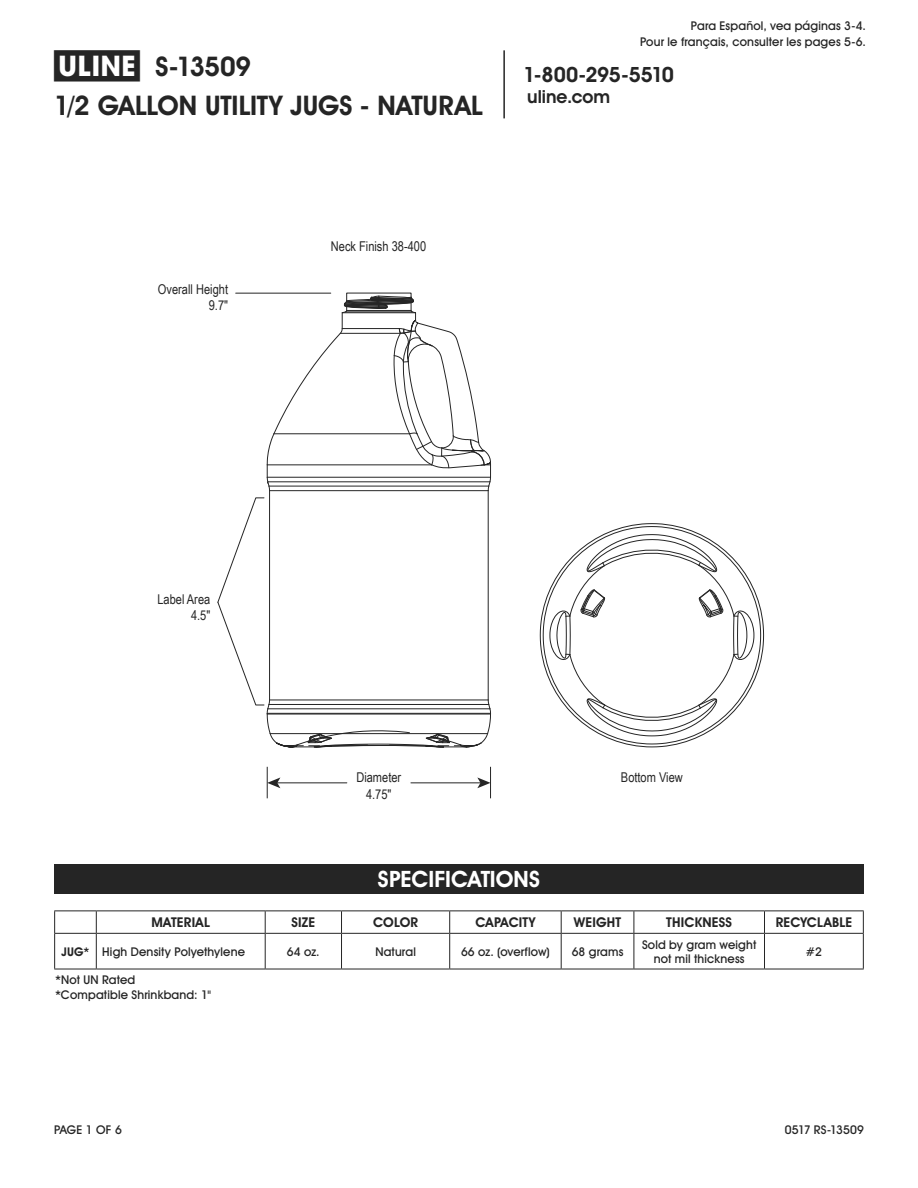
<style>
.page{position:relative;width:918px;height:1188px;background:#fff}
.page>*{position:absolute;margin:0;border:0;box-sizing:border-box;transform-origin:0 0}
.t1{font:700 27px/38.7px "Uline Two Knine";letter-spacing:-.005em;color:#252525}
.t2{font:700 22.5px "Uline Two Knine";color:#fff}
.t3{font:700 21px "Uline Two Knine";letter-spacing:-.02em;color:#252525}
.t4{font:700 18px "Uline Two Knine";color:#252525}
.t5{font:13.5px/16.2px "Arial Narrow";color:#252525;text-align:right}
.t6{font:700 13.5px "Uline Two Knine";letter-spacing:.015em;color:#252525}
.t7{font:12px/14.4px "Uline Two Knine";letter-spacing:.015em;color:#252525;text-align:center}
.s1{font-size:28.5px}
.s2{font-weight:700}
</style>
<div class="page">
<hr style="left:503px;top:50px;width:2px;height:68px;background:#252525">
<div style="left:54px;top:864px;width:810px;height:30px;background:#252525"></div>
<hr style="left:54px;top:910px;width:42px;height:1px;background:#252525">
<svg style="left:54px;top:911px;width:1px;height:22px"></svg>
<hr style="left:96px;top:910px;width:169px;height:1px;background:#252525">
<svg style="left:96px;top:911px;width:1px;height:22px"></svg>
<hr style="left:265px;top:910px;width:77px;height:1px;background:#252525">
<svg style="left:265px;top:911px;width:1px;height:22px"></svg>
<hr style="left:342px;top:910px;width:108px;height:1px;background:#252525">
<svg style="left:341px;top:911px;width:1px;height:22px"></svg>
<hr style="left:450px;top:910px;width:111px;height:1px;background:#252525">
<svg style="left:449px;top:911px;width:1px;height:22px"></svg>
<hr style="left:561px;top:910px;width:73px;height:1px;background:#252525">
<svg style="left:561px;top:911px;width:1px;height:22px"></svg>
<hr style="left:634px;top:910px;width:131px;height:1px;background:#252525">
<svg style="left:634px;top:911px;width:1px;height:22px"></svg>
<hr style="left:765px;top:910px;width:99px;height:1px;background:#252525">
<svg style="left:764px;top:911px;width:1px;height:22px"></svg>
<svg style="left:863px;top:911px;width:1px;height:22px"></svg>
<hr style="left:54px;top:934px;width:1px;height:35px;background:#252525">
<hr style="left:96px;top:934px;width:1px;height:35px;background:#252525">
<hr style="left:265px;top:934px;width:1px;height:35px;background:#252525">
<hr style="left:341px;top:934px;width:1px;height:35px;background:#252525">
<hr style="left:449px;top:934px;width:1px;height:35px;background:#252525">
<hr style="left:561px;top:934px;width:1px;height:35px;background:#252525">
<hr style="left:634px;top:934px;width:1px;height:35px;background:#252525">
<hr style="left:764px;top:934px;width:1px;height:35px;background:#252525">
<hr style="left:863px;top:934px;width:1px;height:35px;background:#252525">
<hr style="left:54px;top:969px;width:42px;height:1px;background:#252525">
<hr style="left:96px;top:969px;width:169px;height:1px;background:#252525">
<hr style="left:265px;top:969px;width:77px;height:1px;background:#252525">
<hr style="left:342px;top:969px;width:108px;height:1px;background:#252525">
<hr style="left:450px;top:969px;width:111px;height:1px;background:#252525">
<hr style="left:561px;top:969px;width:73px;height:1px;background:#252525">
<hr style="left:634px;top:969px;width:131px;height:1px;background:#252525">
<hr style="left:765px;top:969px;width:99px;height:1px;background:#252525">
<hr style="left:54px;top:933px;width:42px;height:1px;background:#252525">
<hr style="left:96px;top:933px;width:169px;height:1px;background:#252525">
<hr style="left:265px;top:933px;width:77px;height:1px;background:#252525">
<hr style="left:342px;top:933px;width:108px;height:1px;background:#252525">
<hr style="left:450px;top:933px;width:111px;height:1px;background:#252525">
<hr style="left:561px;top:933px;width:73px;height:1px;background:#252525">
<hr style="left:634px;top:933px;width:131px;height:1px;background:#252525">
<hr style="left:765px;top:933px;width:99px;height:1px;background:#252525">
<hr style="left:236px;top:293px;width:95px;height:1px;background:#252525">
<hr style="left:277px;top:782px;width:70px;height:1px;background:#252525">
<svg style="left:268px;top:777px;width:12px;height:11px"></svg>
<hr style="left:411px;top:782px;width:70px;height:1px;background:#252525">
<svg style="left:477px;top:777px;width:13px;height:11px"></svg>
<hr style="left:267px;top:767px;width:1px;height:31px;background:#252525">
<hr style="left:490px;top:767px;width:1px;height:31px;background:#252525">
<hr style="left:488px;top:491px;width:1px;height:209px;background:#252525">
<hr style="left:269px;top:491px;width:1px;height:209px;background:#252525">
<svg style="left:266px;top:292px;width:225px;height:199px"></svg>
<svg style="left:217px;top:497px;width:274px;height:251px"></svg>
<svg style="left:540px;top:523px;width:224px;height:225px"></svg>
<svg style="left:549px;top:534px;width:206px;height:203px"></svg>
<h1 class="t1" style="left:54px;top:47px;width:431px"><span class="s1">π</span> S-13509<br>1/2 GALLON UTILITY JUGS - NATURAL</h1>
<p class="t7" style="left:640px;top:17px;width:227px;line-height:16.8px;text-align:right">Para Español, vea páginas 3-4.<br>Pour le français, consulter les pages 5-6.</p>
<h3 class="t3" style="left:523px;top:62px;width:152px">1-800-295-5510</h3>
<h3 class="t4" style="left:527px;top:86px;width:84px">uline.com</h3>
<p class="t5" style="left:158px;top:281px;width:72px">Overall Height<br>9.7"</p>
<p class="t5" style="left:331px;top:238px;width:97px">Neck Finish 38-400</p>
<p class="t5" style="left:157px;top:590px;width:54px">Label Area<br>4.5"</p>
<p class="t5" style="left:356px;top:769px;width:46px;text-align:center">Diameter<br>4.75"</p>
<p class="t5" style="left:621px;top:769px;width:63px">Bottom View</p>
<h2 class="t2" style="left:378px;top:866px;width:164px">SPECIFICATIONS</h2>
<p class="t6" style="left:151px;top:914px;width:60px">MATERIAL</p>
<p class="t6" style="left:291px;top:914px;width:25px">SIZE</p>
<p class="t6" style="left:373px;top:914px;width:47px">COLOR</p>
<p class="t6" style="left:475px;top:914px;width:62px">CAPACITY</p>
<p class="t6" style="left:574px;top:914px;width:49px">WEIGHT</p>
<p class="t6" style="left:666px;top:914px;width:67px">THICKNESS</p>
<p class="t6" style="left:776px;top:914px;width:78px">RECYCLABLE</p>
<p class="t7" style="left:61px;top:944px;width:185px"><span class="s2">JUG*</span> High Density Polyethylene</p>
<p class="t7" style="left:287px;top:944px;width:34px">64 oz.</p>
<p class="t7" style="left:375px;top:944px;width:42px">Natural</p>
<p class="t7" style="left:461px;top:944px;width:90px">66 oz. (overflow)</p>
<p class="t7" style="left:572px;top:944px;width:53px">68 grams</p>
<p class="t7" style="left:642px;top:937px;width:116px">Sold by gram weight not mil thickness</p>
<p class="t7" style="left:806px;top:944px;width:18px">#2</p>
<p class="t7" style="left:55px;top:972px;width:157px;text-align:left">*Not UN Rated *Compatible Shrinkband: 1"</p>
<p class="t7" style="left:54px;top:1122px;width:69px">PAGE 1 OF 6</p>
<p class="t7" style="left:785px;top:1122px;width:81px">0517 RS-13509</p>
</div>
